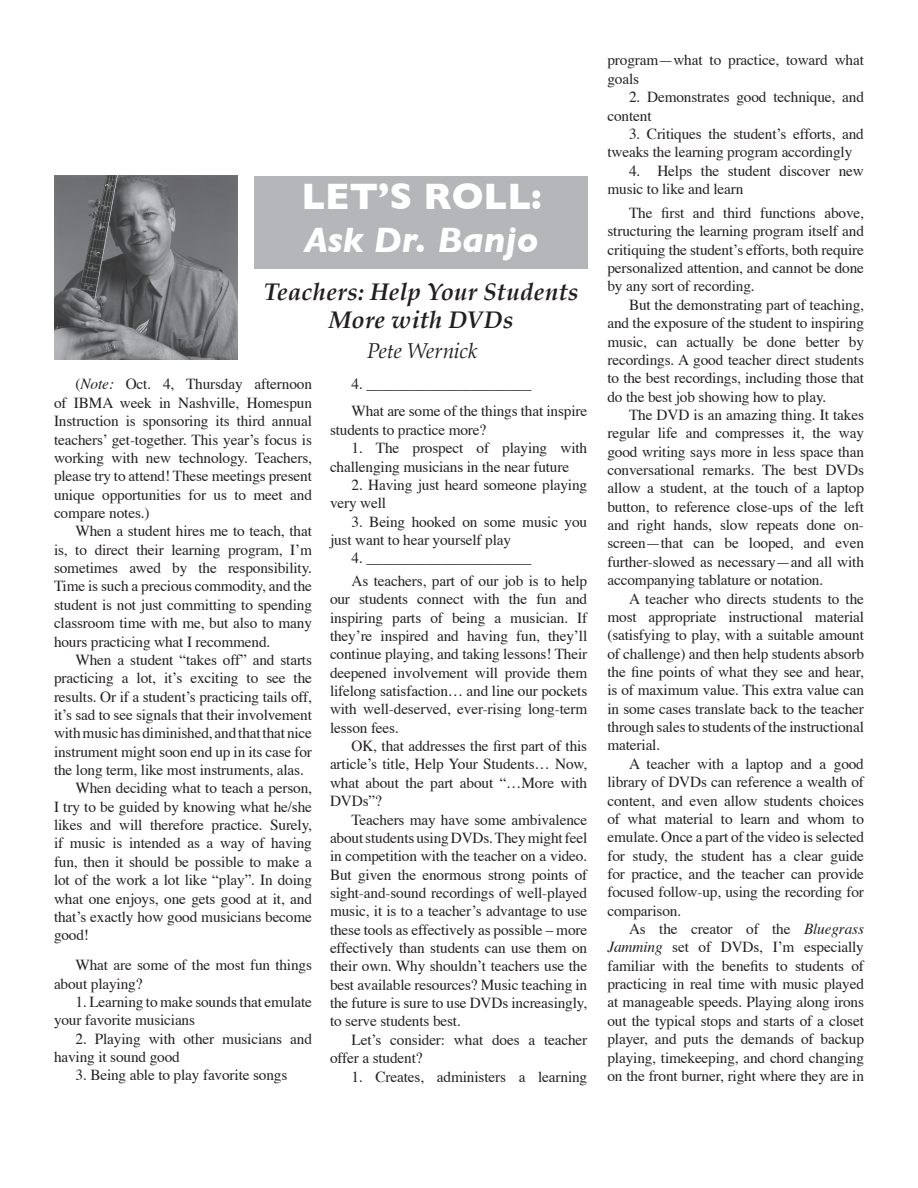
<style>
.page{position:relative;width:918px;height:1188px;background:#fff}
.page>*{position:absolute;margin:0;border:0;box-sizing:border-box;transform-origin:0 0}
.t1{font:700 37.5px "Gill Sans";color:#fff}
.t2{font:italic 700 36px "Gill Sans";color:#fff}
.t3{font:italic 700 24px/28.8px "Palatino";letter-spacing:.01em;color:#231f20;text-align:center}
.t4{font:italic 21px "Palatino";letter-spacing:-.01em;color:#231f20}
.t5{font:15.3px/18.3px "Times";letter-spacing:-.01em;color:#231f20}
.s1{font-style:italic}
</style>
<div class="page">
<div style="left:254px;top:176px;width:334px;height:93px;background:#b5b6ba"></div>
<img style="left:54px;top:176px;width:183px;height:183px">
<h1 class="t1" style="left:301px;top:174px;width:242px">LET’S ROLL:</h1>
<h2 class="t2" style="left:304px;top:219px;width:236px">Ask Dr. Banjo</h2>
<h3 class="t3" style="left:264px;top:277px;width:316px">Teachers: Help Your Students<br>More with DVDs</h3>
<h3 class="t4" style="left:367px;top:334px;width:112px">Pete Wernick</h3>
<p class="t5" style="left:54px;top:374px;width:260px;text-align:justify;text-indent:22px">(<span class="s1">Note:</span> Oct. 4, Thursday afternoon of IBMA week in Nashville, Homespun Instruction is sponsoring its third annual teachers’ get-together. This year’s focus is working with new technology. Teachers, please try to attend! These meetings present unique opportunities for us to meet and compare notes.)</p>
<p class="t5" style="left:54px;top:521px;width:260px;text-align:justify;text-indent:22px">When a student hires me to teach, that is, to direct their learning program, I’m sometimes awed by the responsibility.<br>Time is such a precious commodity, and the student is not just committing to spending classroom time with me, but also to many hours practicing what I recommend.</p>
<p class="t5" style="left:76px;top:649px;width:238px">When a student “takes off” and starts</p>
<p class="t5" style="left:54px;top:668px;width:259px">practicing a lot, it’s exciting to see the</p>
<p class="t5" style="left:54px;top:686px;width:260px">results. Or if a student’s practicing tails off,</p>
<p class="t5" style="left:54px;top:704px;width:260px">it’s sad to see signals that their involvement</p>
<p class="t5" style="left:54px;top:723px;width:260px">with music has diminished, and that that nice</p>
<p class="t5" style="left:54px;top:741px;width:259px">instrument might soon end up in its case for</p>
<p class="t5" style="left:54px;top:759px;width:251px">the long term, like most instruments, alas.</p>
<p class="t5" style="left:76px;top:778px;width:238px">When deciding what to teach a person,</p>
<p class="t5" style="left:54px;top:796px;width:260px">I try to be guided by knowing what he/she</p>
<p class="t5" style="left:54px;top:815px;width:260px">likes and will therefore practice. Surely,</p>
<p class="t5" style="left:54px;top:833px;width:259px">if music is intended as a way of having</p>
<p class="t5" style="left:54px;top:851px;width:260px">fun, then it should be possible to make a</p>
<p class="t5" style="left:54px;top:870px;width:260px">lot of the work a lot like “play”. In doing</p>
<p class="t5" style="left:54px;top:888px;width:260px">what one enjoys, one gets good at it, and</p>
<p class="t5" style="left:54px;top:906px;width:259px">that’s exactly how good musicians become</p>
<p class="t5" style="left:54px;top:925px;width:37px">good!</p>
<p class="t5" style="left:54px;top:955px;width:260px;text-indent:22px">What are some of the most fun things about playing?</p>
<p class="t5" style="left:54px;top:991px;width:260px;text-indent:22px">1. Learning to make sounds that emulate your favorite musicians</p>
<p class="t5" style="left:54px;top:1028px;width:260px;text-indent:22px">2. Playing with other musicians and having it sound good</p>
<p class="t5" style="left:76px;top:1065px;width:213px">3. Being able to play favorite songs</p>
<p class="t5" style="left:352px;top:370px;width:237px;line-height:27px">4. ______________________<br>What are some of the things that inspire</p>
<p class="t5" style="left:330px;top:419px;width:158px">students to practice more?</p>
<p class="t5" style="left:330px;top:438px;width:259px;text-indent:22px">1. The prospect of playing with challenging musicians in the near future</p>
<p class="t5" style="left:330px;top:474px;width:259px;text-indent:22px">2. Having just heard someone playing very well</p>
<p class="t5" style="left:330px;top:511px;width:259px;text-indent:22px">3. Being hooked on some music you just want to hear yourself play</p>
<p class="t5" style="left:352px;top:546px;width:237px;line-height:22.5px">4. ______________________<br>As teachers, part of our job is to help</p>
<p class="t5" style="left:330px;top:589px;width:259px;text-align:justify">our students connect with the fun and inspiring parts of being a musician. If they’re inspired and having fun, they’ll continue playing, and taking lessons! Their deepened involvement will provide them lifelong satisfaction… and line our pockets with well-deserved, ever-rising long-term lesson fees.</p>
<p class="t5" style="left:330px;top:736px;width:259px;text-align:justify;text-indent:22px">OK, that addresses the first part of this article’s title, Help Your Students… Now, what about the part about “…More with DVDs”?</p>
<p class="t5" style="left:330px;top:809px;width:259px;text-align:justify;text-indent:22px">Teachers may have some ambivalence about students using DVDs. They might feel in competition with the teacher on a video.<br>But given the enormous strong points of sight-and-sound recordings of well-played music, it is to a teacher’s advantage to use these tools as effectively as possible – more effectively than students can use them on their own. Why shouldn’t teachers use the best available resources? Music teaching in the future is sure to use DVDs increasingly, to serve students best.</p>
<p class="t5" style="left:330px;top:1029px;width:259px;text-indent:22px">Let’s consider: what does a teacher offer a student?</p>
<p class="t5" style="left:352px;top:1066px;width:237px">1. Creates, administers a learning</p>
<p class="t5" style="left:608px;top:50px;width:258px">program—what to practice, toward what goals</p>
<p class="t5" style="left:608px;top:87px;width:258px;text-indent:22px">2. Demonstrates good technique, and content</p>
<p class="t5" style="left:608px;top:123px;width:258px;text-indent:22px">3. Critiques the student’s efforts, and tweaks the learning program accordingly</p>
<p class="t5" style="left:608px;top:160px;width:258px;text-indent:22px">4. Helps the student discover new music to like and learn</p>
<p class="t5" style="left:608px;top:202px;width:258px;text-align:justify;text-indent:22px">The first and third functions above, structuring the learning program itself and critiquing the student’s efforts, both require personalized attention, and cannot be done by any sort of recording.</p>
<p class="t5" style="left:608px;top:294px;width:258px;text-align:justify;text-indent:22px">But the demonstrating part of teaching, and the exposure of the student to inspiring music, can actually be done better by recordings. A good teacher direct students to the best recordings, including those that do the best job showing how to play.</p>
<p class="t5" style="left:608px;top:404px;width:258px;text-align:justify;text-indent:22px">The DVD is an amazing thing. It takes regular life and compresses it, the way good writing says more in less space than conversational remarks. The best DVDs allow a student, at the touch of a laptop button, to reference close-ups of the left and right hands, slow repeats done on&shy;screen—that can be looped, and even further-slowed as necessary—and all with accompanying tablature or notation.</p>
<p class="t5" style="left:608px;top:588px;width:258px;text-align:justify;text-indent:22px">A teacher who directs students to the most appropriate instructional material (satisfying to play, with a suitable amount of challenge) and then help students absorb the fine points of what they see and hear, is of maximum value. This extra value can in some cases translate back to the teacher through sales to students of the instructional material.</p>
<p class="t5" style="left:608px;top:753px;width:258px;text-align:justify;text-indent:22px">A teacher with a laptop and a good library of DVDs can reference a wealth of content, and even allow students choices of what material to learn and whom to emulate. Once a part of the video is selected for study, the student has a clear guide for practice, and the teacher can provide focused follow-up, using the recording for comparison.</p>
<p class="t5" style="left:608px;top:918px;width:258px;text-align:justify;text-indent:22px">As the creator of the <span class="s1">Bluegrass Jamming</span> set of DVDs, I’m especially familiar with the benefits to students of practicing in real time with music played at manageable speeds. Playing along irons out the typical stops and starts of a closet player, and puts the demands of backup playing, timekeeping, and chord changing on the front burner, right where they are in</p>
</div>
